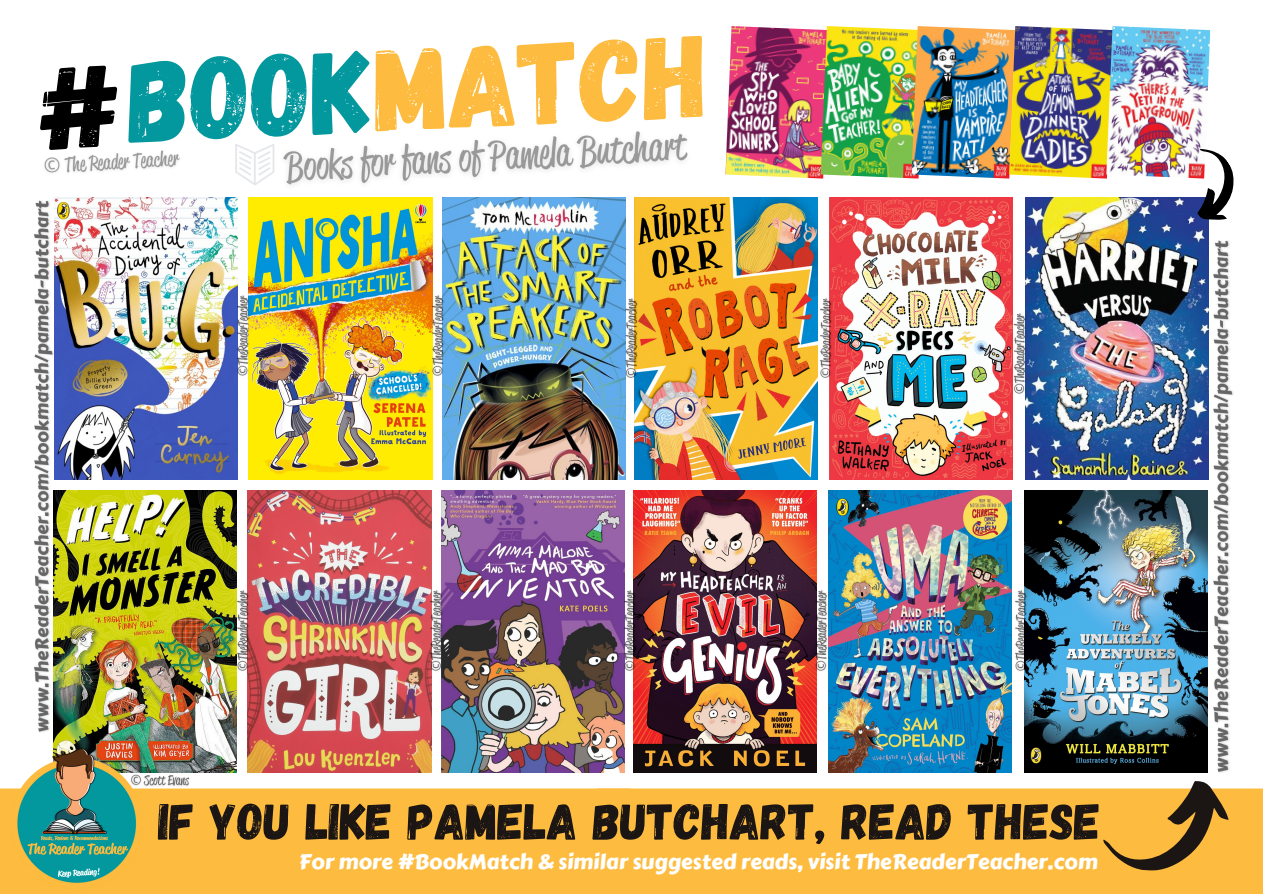
<style>
.page{position:relative;width:1263px;height:894px;background:#fff}
.page>*{position:absolute;margin:0;border:0;box-sizing:border-box;transform-origin:0 0}
.t1{font:117px "Gagalin";color:#fdbc3f}
.t2{font:117px "Gagalin";color:#03989e}
.t3{font:51px "Gagalin";color:#1b1514}
.t4{font:21px "Carter One";color:#fff}
</style>
<div class="page">
<div style="left:0;top:789px;width:629px;height:104px;background:#fdbc3f"></div>
<hr style="left:0;top:893px;width:628px;height:1px;background:#fdbc3f">
<hr style="left:0;top:788px;width:628px;height:2px;background:#fdbc3f">
<div style="left:598px;top:789px;width:665px;height:104px;background:#fdbc3f"></div>
<hr style="left:599px;top:893px;width:664px;height:1px;background:#fdbc3f">
<hr style="left:599px;top:788px;width:664px;height:2px;background:#fdbc3f">
<img style="left:830px;top:197px;width:183px;height:282px">
<img style="left:1025px;top:197px;width:184px;height:282px">
<img style="left:62px;top:197px;width:176px;height:282px">
<img style="left:249px;top:197px;width:183px;height:282px">
<img style="left:442px;top:204px;width:184px;height:275px">
<img style="left:634px;top:197px;width:184px;height:282px">
<svg style="left:1102px;top:781px;width:129px;height:90px"></svg>
<img style="left:53px;top:490px;width:184px;height:282px">
<img style="left:0;top:742px;width:151px;height:141px">
<img style="left:725px;top:26px;width:96px;height:152px">
<img style="left:828px;top:490px;width:184px;height:282px">
<img style="left:1024px;top:490px;width:178px;height:282px">
<img style="left:248px;top:490px;width:183px;height:282px">
<img style="left:441px;top:490px;width:184px;height:282px">
<img style="left:633px;top:490px;width:183px;height:282px">
<img style="left:821px;top:26px;width:90px;height:152px">
<img style="left:911px;top:26px;width:98px;height:152px">
<img style="left:1009px;top:26px;width:97px;height:152px">
<img style="left:1106px;top:26px;width:104px;height:152px">
<svg style="left:1168px;top:140px;width:66px;height:91px"></svg>
<img style="left:270px;top:131px;width:430px;height:73px">
<svg style="left:235px;top:144px;width:39px;height:41px"></svg>
<img style="left:426px;top:291px;width:24px;height:88px">
<img style="left:44px;top:150px;width:136px;height:23px">
<img style="left:231px;top:586px;width:24px;height:88px">
<img style="left:618px;top:586px;width:24px;height:88px">
<img style="left:1009px;top:586px;width:24px;height:88px">
<img style="left:814px;top:294px;width:24px;height:88px">
<img style="left:231px;top:291px;width:24px;height:88px">
<img style="left:620px;top:294px;width:23px;height:88px">
<img style="left:1008px;top:310px;width:24px;height:87px">
<img style="left:424px;top:586px;width:24px;height:88px">
<img style="left:809px;top:586px;width:24px;height:88px">
<img style="left:127px;top:768px;width:66px;height:24px">
<img style="left:34px;top:197px;width:28px;height:540px">
<img style="left:1202px;top:235px;width:31px;height:538px">
<p class="t1" style="left:372px;top:13px;width:336px;rotate:-2deg">MATCH</p>
<p class="t2" style="left:126px;top:25px;width:246px;rotate:-2deg">BOOK</p>
<p class="t3" style="left:158px;top:788px;width:944px">IF YOU LIKE PAMELA BUTCHART, READ THESE</p>
<p class="t4" style="left:299px;top:845px;width:800px">For more #BookMatch &amp; similar suggested reads, visit TheReaderTeacher.com</p>
</div>
